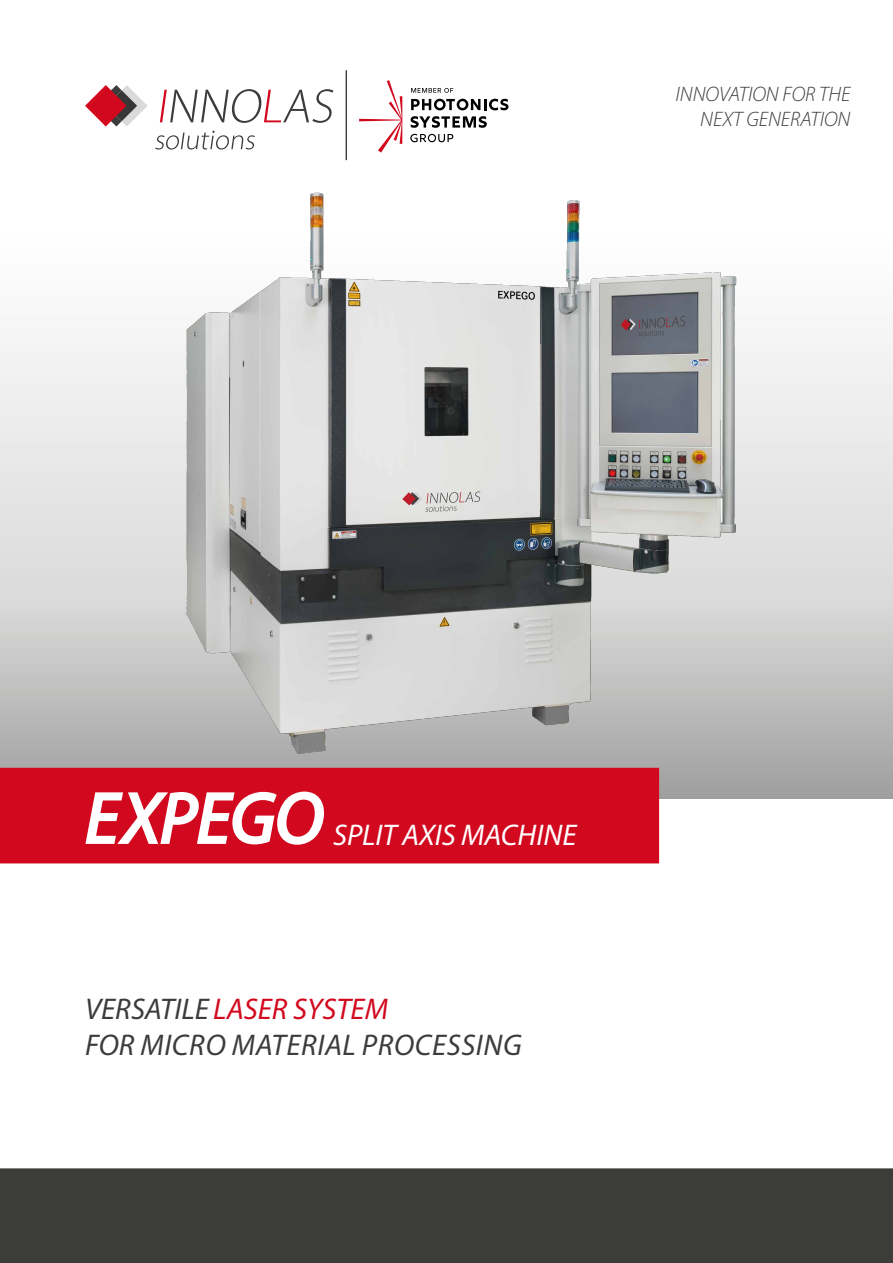
<style>
.page{position:relative;width:893px;height:1263px;background:#fff}
.page>*{position:absolute;margin:0;border:0;box-sizing:border-box;transform-origin:0 0}
.t1{font:italic 72px "Myriad Pro";color:#fff}
.t2{font:italic 30px/36px "Myriad Pro";letter-spacing:.01em;color:#3c3c3b}
.t3{font:italic 30px "Myriad Pro";color:#fff}
.t4{font:italic 300 21px/25.2px "Myriad Pro";color:#3c3c3b;text-align:right}
.s1{color:#d2091e}
</style>
<div class="page">
<svg style="left:0;top:342px;width:893px;height:456px;background:#d3d3d3"></svg>
<img style="left:55px;top:192px;width:785px;height:590px">
<div style="left:0;top:768px;width:659px;height:95px;background:#d2091e"></div>
<svg style="left:84px;top:790px;width:241px;height:56px"></svg>
<div style="left:0;top:1168px;width:893px;height:95px;background:#3c3c3b"></div>
<svg style="left:85px;top:85px;width:63px;height:42px"></svg>
<svg style="left:160px;top:89px;width:173px;height:34px"></svg>
<svg style="left:155px;top:131px;width:100px;height:19px"></svg>
<svg style="left:411px;top:99px;width:97px;height:11px"></svg>
<svg style="left:411px;top:116px;width:76px;height:12px"></svg>
<svg style="left:359px;top:80px;width:43px;height:73px"></svg>
<svg style="left:411px;top:88px;width:42px;height:5px"></svg>
<svg style="left:410px;top:134px;width:43px;height:8px"></svg>
<hr style="left:346px;top:71px;width:1px;height:89px;background:#3c3c3b">
<p class="t4" style="left:675px;top:81px;width:176px">INNOVATION FOR THE<br>NEXT GENERATION</p>
<h1 class="t1" style="left:85px;top:774px;width:240px">EXPEGO</h1>
<p class="t3" style="left:333px;top:816px;width:245px">SPLIT AXIS MACHINE</p>
<p class="t2" style="left:85px;top:990px;width:438px">VERSATILE <span class="s1">LASER SYSTEM<br></span>FOR MICRO MATERIAL PROCESSING</p>
</div>
